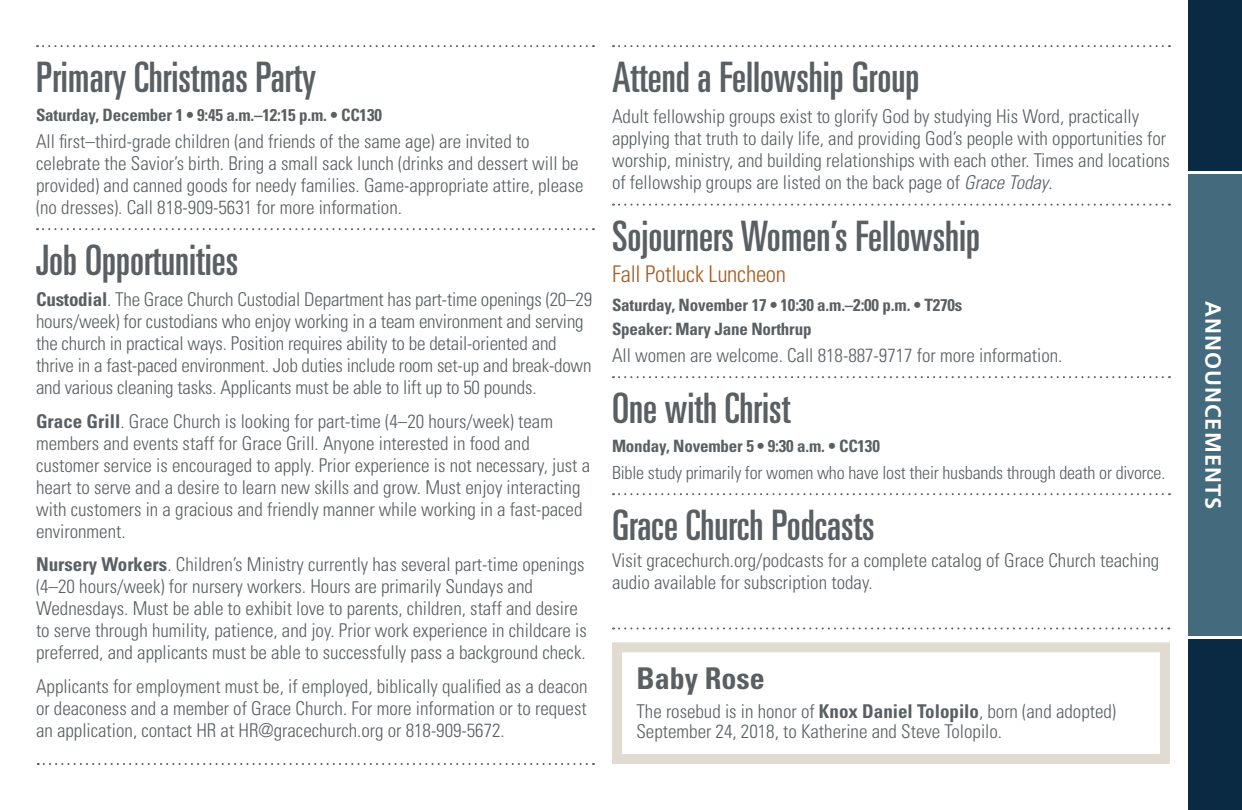
<style>
.page{position:relative;width:1242px;height:810px;background:#fff}
.page>*{position:absolute;margin:0;border:0;box-sizing:border-box;transform-origin:0 0}
.t1{font:ultra-condensed 42px "Univers";color:#595f62}
.t2{font:700 condensed 30px "Univers";color:#595f62}
.t3{font:300 condensed 23px "Univers";letter-spacing:-.01em;color:#a75b1d}
.t4{font:700 22px "Frutiger";letter-spacing:.05em;color:#fff}
.t5{font:300 condensed 19px/22px "Univers";color:#595f62}
.t6{font:300 condensed 18px "Univers";letter-spacing:-.01em;color:#595f62}
.t7{font:700 condensed 17px/24.4px "Univers";letter-spacing:-.01em;color:#595f62}
.s1{font-weight:700}
.s2{font-style:italic}
</style>
<div class="page">
<div style="left:1188px;top:174px;width:54px;height:462px;background:#446a7e"></div>
<div style="left:1188px;top:639px;width:54px;height:171px;background:#0a2a44"></div>
<div style="left:1188px;top:0;width:54px;height:171px;background:#0a2a44"></div>
<svg style="left:613px;top:45px;width:557px;height:2px"></svg>
<svg style="left:613px;top:204px;width:557px;height:2px"></svg>
<svg style="left:613px;top:376px;width:557px;height:2px"></svg>
<svg style="left:613px;top:493px;width:557px;height:2px"></svg>
<svg style="left:37px;top:45px;width:557px;height:2px"></svg>
<svg style="left:37px;top:228px;width:557px;height:2px"></svg>
<svg style="left:38px;top:763px;width:556px;height:2px"></svg>
<svg style="left:613px;top:627px;width:556px;height:2px"></svg>
<div style="left:612px;top:642px;width:558px;height:122px;background:#fff;border:10px solid #e1dbd2"></div>
<h1 class="t1" style="left:36px;top:53px;width:282px">Primary Christmas Party</h1>
<p class="t7" style="left:36px;top:103px;width:347px">Saturday, December 1 • 9:45 a.m.–12:15 p.m. • CC130</p>
<p class="t5" style="left:36px;top:130px;width:549px">All first–third-grade children (and friends of the same age) are invited to celebrate the Savior’s birth. Bring a small sack lunch (drinks and dessert will be provided) and canned goods for needy families. Game-appropriate attire, please (no dresses). Call 818-909-5631 for more information.</p>
<h1 class="t1" style="left:36px;top:236px;width:204px">Job Opportunities</h1>
<p class="t5" style="left:36px;top:288px;width:558px"><span class="s1">Custodial</span>. The Grace Church Custodial Department has part-time openings (20–29 hours/week) for custodians who enjoy working in a team environment and serving the church in practical ways. Position requires ability to be detail-oriented and thrive in a fast-paced environment. Job duties include room set-up and break-down and various cleaning tasks. Applicants must be able to lift up to 50 pounds.</p>
<p class="t5" style="left:36px;top:410px;width:556px"><span class="s1">Grace Grill</span>. Grace Church is looking for part-time (4–20 hours/week) team members and events staff for Grace Grill. Anyone interested in food and customer service is encouraged to apply. Prior experience is not necessary, just a heart to serve and a desire to learn new skills and grow. Must enjoy interacting with customers in a gracious and friendly manner while working in a fast-paced environment.</p>
<p class="t5" style="left:36px;top:554px;width:552px"><span class="s1">Nursery Workers</span>. Children’s Ministry currently has several part-time openings (4–20 hours/week) for nursery workers. Hours are primarily Sundays and Wednesdays. Must be able to exhibit love to parents, children, staff and desire to serve through humility, patience, and joy. Prior work experience in childcare is preferred, and applicants must be able to successfully pass a background check.</p>
<p class="t5" style="left:36px;top:675px;width:553px;text-align:justify">Applicants for employment must be, if employed, biblically qualified as a deacon or deaconess and a member of Grace Church. For more information or to request an application, contact HR at HR@gracechurch.org or 818-909-5672.</p>
<h1 class="t1" style="left:612px;top:53px;width:309px">Attend a Fellowship Group</h1>
<p class="t5" style="left:612px;top:105px;width:560px">Adult fellowship groups exist to glorify God by studying His Word, practically applying that truth to daily life, and providing God’s people with opportunities for worship, ministry, and building relationships with each other. Times and locations of fellowship groups are listed on the back page of <span class="s2">GraceToday</span>.</p>
<h1 class="t1" style="left:612px;top:212px;width:370px">Sojourners Women’s Fellowship</h1>
<p class="t3" style="left:612px;top:260px;width:176px">Fall Potluck Luncheon</p>
<p class="t7" style="left:612px;top:292px;width:352px">Saturday, November 17 • 10:30 a.m.–2:00 p.m. • T270s<br>Speaker: Mary Jane Northrup</p>
<p class="t5" style="left:612px;top:344px;width:452px">All women are welcome. Call 818-887-9717 for more information.</p>
<h1 class="t1" style="left:612px;top:384px;width:180px">One with Christ</h1>
<p class="t7" style="left:612px;top:434px;width:269px">Monday, November 5 • 9:30 a.m. • CC130</p>
<p class="t6" style="left:612px;top:461px;width:555px">Bible study primarily for women who have lost their husbands through death or divorce.</p>
<h1 class="t1" style="left:612px;top:501px;width:264px">Grace Church Podcasts</h1>
<p class="t5" style="left:612px;top:549px;width:549px">Visit gracechurch.org/podcasts for a complete catalog of Grace Church teaching audio available for subscription today.</p>
<h2 class="t2" style="left:636px;top:660px;width:130px">Baby Rose</h2>
<p class="t5" style="left:636px;top:701px;width:481px;line-height:20px">The rosebud is in honor of <span class="s1">Knox Daniel Tolopilo</span>, born (and adopted)<br>September 24, 2018, to Katherine and Steve Tolopilo.</p>
<p class="t4" style="left:1226px;top:301px;width:210px;rotate:90deg">ANNOUNCEMENTS</p>
</div>
